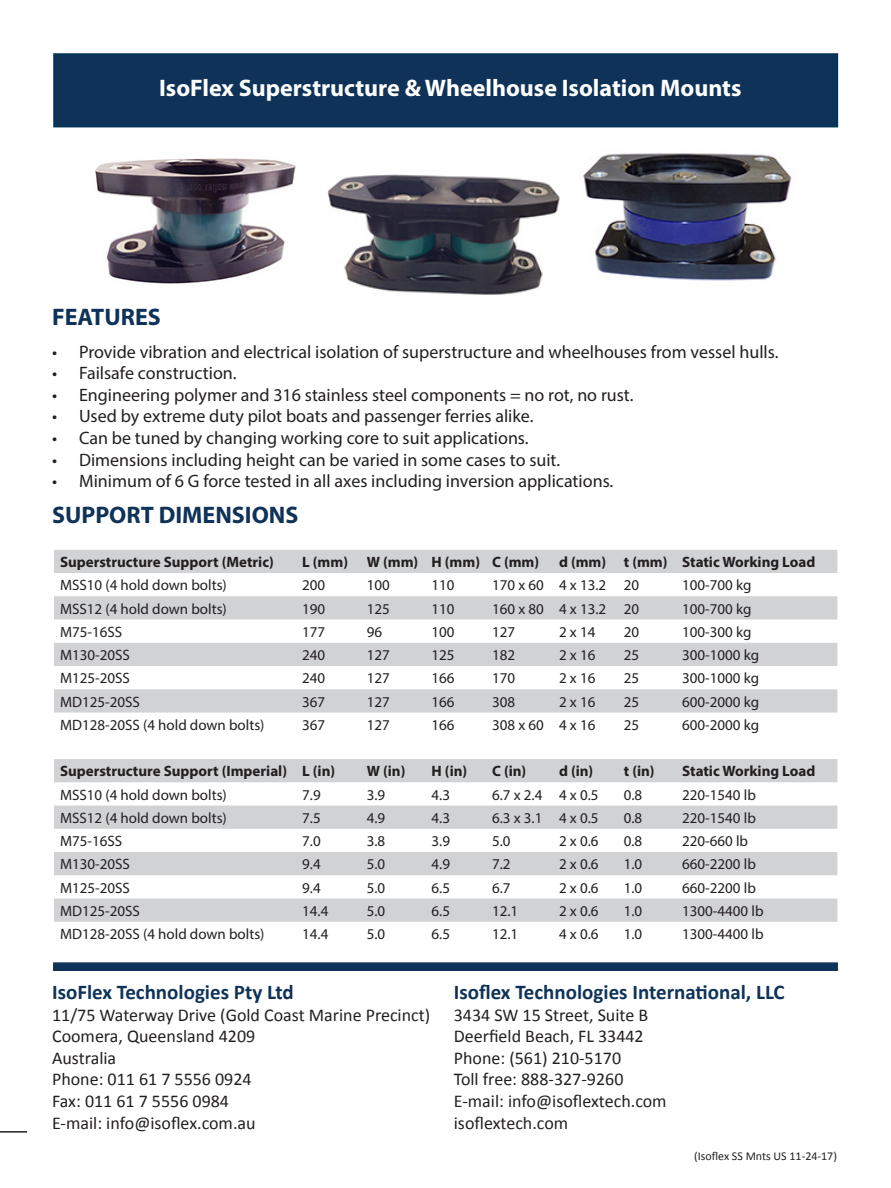
<style>
.page{position:relative;width:891px;height:1188px;background:#fff}
.page>*{position:absolute;margin:0;border:0;box-sizing:border-box;transform-origin:0 0}
.t1{font:700 24px "Myriad Pro";color:#fff}
.t2{font:700 24px "Myriad Pro";color:#0f3358}
.t3{font:700 21px "Calibri";color:#0f3358}
.t4{font:18px "Myriad Pro";color:#231f20}
.t5{font:18px "Calibri";color:#231f20}
.t6{font:15px "Myriad Pro";color:#231f20}
.t7{font:700 15px "Myriad Pro";color:#231f20}
.t8{font:12px "Calibri";color:#231f20}
</style>
<div class="page">
<div style="left:53px;top:53px;width:785px;height:74px;background:#0f3358;border:2px solid #003359"></div>
<svg style="left:54px;top:550px;width:783px;height:372px"></svg>
<div style="left:53px;top:962px;width:785px;height:9px;background:#0f3358;border:2px solid #0f3358"></div>
<img style="left:328px;top:175px;width:232px;height:120px">
<img style="left:95px;top:158px;width:200px;height:126px">
<img style="left:583px;top:153px;width:209px;height:128px">
<hr style="left:0;top:1131px;width:27px;height:2px;background:#231f20">
<p class="t1" style="left:159px;top:72px;width:584px">IsoFlex Superstructure &amp; Wheelhouse Isolation Mounts</p>
<p class="t2" style="left:52px;top:301px;width:110px">FEATURES</p>
<p class="t4" style="left:52px;top:340px;width:728px">• Provide vibration and electrical isolation of superstructure and wheelhouses from vessel hulls.</p>
<p class="t4" style="left:52px;top:362px;width:186px">• Failsafe construction.</p>
<p class="t4" style="left:52px;top:384px;width:583px">• Engineering polymer and 316 stainless steel components = no rot, no rust.</p>
<p class="t4" style="left:52px;top:405px;width:483px">• Used by extreme duty pilot boats and passenger ferries alike.</p>
<p class="t4" style="left:52px;top:427px;width:478px">• Can be tuned by changing working core to suit applications.</p>
<p class="t4" style="left:52px;top:448px;width:510px">• Dimensions including height can be varied in some cases to suit.</p>
<p class="t4" style="left:52px;top:470px;width:563px">• Minimum of 6 G force tested in all axes including inversion applications.</p>
<p class="t2" style="left:52px;top:500px;width:248px">SUPPORT DIMENSIONS</p>
<p class="t7" style="left:60px;top:552px;width:215px">Superstructure Support (Metric)</p>
<p class="t7" style="left:302px;top:552px;width:47px">L (mm)</p>
<p class="t7" style="left:367px;top:552px;width:53px">W (mm)</p>
<p class="t7" style="left:432px;top:552px;width:50px">H (mm)</p>
<p class="t7" style="left:492px;top:552px;width:49px">C (mm)</p>
<p class="t7" style="left:559px;top:552px;width:49px">d (mm)</p>
<p class="t7" style="left:624px;top:552px;width:45px">t (mm)</p>
<p class="t7" style="left:682px;top:552px;width:135px">Static Working Load</p>
<p class="t6" style="left:60px;top:576px;width:168px">MSS10 (4 hold down bolts)</p>
<p class="t6" style="left:302px;top:576px;width:25px">200</p>
<p class="t6" style="left:367px;top:576px;width:25px">100</p>
<p class="t6" style="left:432px;top:576px;width:25px">110</p>
<p class="t6" style="left:492px;top:576px;width:53px">170 x 60</p>
<p class="t6" style="left:559px;top:576px;width:49px">4 x 13.2</p>
<p class="t6" style="left:624px;top:576px;width:17px">20</p>
<p class="t6" style="left:682px;top:576px;width:71px">100-700 kg</p>
<p class="t6" style="left:60px;top:599px;width:168px">MSS12 (4 hold down bolts)</p>
<p class="t6" style="left:302px;top:599px;width:25px">190</p>
<p class="t6" style="left:367px;top:599px;width:25px">125</p>
<p class="t6" style="left:432px;top:599px;width:25px">110</p>
<p class="t6" style="left:492px;top:599px;width:53px">160 x 80</p>
<p class="t6" style="left:559px;top:599px;width:49px">4 x 13.2</p>
<p class="t6" style="left:624px;top:599px;width:17px">20</p>
<p class="t6" style="left:682px;top:599px;width:71px">100-700 kg</p>
<p class="t6" style="left:60px;top:623px;width:64px">M75-16SS</p>
<p class="t6" style="left:302px;top:623px;width:25px">177</p>
<p class="t6" style="left:367px;top:623px;width:17px">96</p>
<p class="t6" style="left:432px;top:623px;width:25px">100</p>
<p class="t6" style="left:492px;top:623px;width:25px">127</p>
<p class="t6" style="left:559px;top:623px;width:38px">2 x 14</p>
<p class="t6" style="left:624px;top:623px;width:17px">20</p>
<p class="t6" style="left:682px;top:623px;width:71px">100-300 kg</p>
<p class="t6" style="left:60px;top:646px;width:71px">M130-20SS</p>
<p class="t6" style="left:302px;top:646px;width:25px">240</p>
<p class="t6" style="left:367px;top:646px;width:25px">127</p>
<p class="t6" style="left:432px;top:646px;width:25px">125</p>
<p class="t6" style="left:492px;top:646px;width:25px">182</p>
<p class="t6" style="left:559px;top:646px;width:38px">2 x 16</p>
<p class="t6" style="left:624px;top:646px;width:17px">25</p>
<p class="t6" style="left:682px;top:646px;width:79px">300-1000 kg</p>
<p class="t6" style="left:60px;top:669px;width:71px">M125-20SS</p>
<p class="t6" style="left:302px;top:669px;width:25px">240</p>
<p class="t6" style="left:367px;top:669px;width:25px">127</p>
<p class="t6" style="left:432px;top:669px;width:25px">166</p>
<p class="t6" style="left:492px;top:669px;width:25px">170</p>
<p class="t6" style="left:559px;top:669px;width:38px">2 x 16</p>
<p class="t6" style="left:624px;top:669px;width:17px">25</p>
<p class="t6" style="left:682px;top:669px;width:79px">300-1000 kg</p>
<p class="t6" style="left:60px;top:692px;width:81px">MD125-20SS</p>
<p class="t6" style="left:302px;top:692px;width:25px">367</p>
<p class="t6" style="left:367px;top:692px;width:25px">127</p>
<p class="t6" style="left:432px;top:692px;width:25px">166</p>
<p class="t6" style="left:492px;top:692px;width:25px">308</p>
<p class="t6" style="left:559px;top:692px;width:38px">2 x 16</p>
<p class="t6" style="left:624px;top:692px;width:17px">25</p>
<p class="t6" style="left:682px;top:692px;width:79px">600-2000 kg</p>
<p class="t6" style="left:60px;top:716px;width:206px">MD128-20SS (4 hold down bolts)</p>
<p class="t6" style="left:302px;top:716px;width:25px">367</p>
<p class="t6" style="left:367px;top:716px;width:25px">127</p>
<p class="t6" style="left:432px;top:716px;width:25px">166</p>
<p class="t6" style="left:492px;top:716px;width:53px">308 x 60</p>
<p class="t6" style="left:559px;top:716px;width:38px">4 x 16</p>
<p class="t6" style="left:624px;top:716px;width:17px">25</p>
<p class="t6" style="left:682px;top:716px;width:79px">600-2000 kg</p>
<p class="t7" style="left:60px;top:761px;width:229px">Superstructure Support (Imperial)</p>
<p class="t7" style="left:302px;top:761px;width:35px">L (in)</p>
<p class="t7" style="left:367px;top:761px;width:40px">W (in)</p>
<p class="t7" style="left:432px;top:761px;width:37px">H (in)</p>
<p class="t7" style="left:492px;top:761px;width:36px">C (in)</p>
<p class="t7" style="left:559px;top:761px;width:36px">d (in)</p>
<p class="t7" style="left:624px;top:761px;width:32px">t (in)</p>
<p class="t7" style="left:682px;top:761px;width:135px">Static Working Load</p>
<p class="t6" style="left:60px;top:785px;width:168px">MSS10 (4 hold down bolts)</p>
<p class="t6" style="left:302px;top:785px;width:20px">7.9</p>
<p class="t6" style="left:367px;top:785px;width:20px">3.9</p>
<p class="t6" style="left:432px;top:785px;width:20px">4.3</p>
<p class="t6" style="left:492px;top:785px;width:52px">6.7 x 2.4</p>
<p class="t6" style="left:559px;top:785px;width:41px">4 x 0.5</p>
<p class="t6" style="left:624px;top:785px;width:20px">0.8</p>
<p class="t6" style="left:682px;top:785px;width:75px">220-1540 lb</p>
<p class="t6" style="left:60px;top:809px;width:168px">MSS12 (4 hold down bolts)</p>
<p class="t6" style="left:302px;top:809px;width:20px">7.5</p>
<p class="t6" style="left:367px;top:809px;width:20px">4.9</p>
<p class="t6" style="left:432px;top:809px;width:20px">4.3</p>
<p class="t6" style="left:492px;top:809px;width:52px">6.3 x 3.1</p>
<p class="t6" style="left:559px;top:809px;width:41px">4 x 0.5</p>
<p class="t6" style="left:624px;top:809px;width:20px">0.8</p>
<p class="t6" style="left:682px;top:809px;width:75px">220-1540 lb</p>
<p class="t6" style="left:60px;top:832px;width:64px">M75-16SS</p>
<p class="t6" style="left:302px;top:832px;width:20px">7.0</p>
<p class="t6" style="left:367px;top:832px;width:20px">3.8</p>
<p class="t6" style="left:432px;top:832px;width:20px">3.9</p>
<p class="t6" style="left:492px;top:832px;width:20px">5.0</p>
<p class="t6" style="left:559px;top:832px;width:41px">2 x 0.6</p>
<p class="t6" style="left:624px;top:832px;width:20px">0.8</p>
<p class="t6" style="left:682px;top:832px;width:68px">220-660 lb</p>
<p class="t6" style="left:60px;top:855px;width:71px">M130-20SS</p>
<p class="t6" style="left:302px;top:855px;width:20px">9.4</p>
<p class="t6" style="left:367px;top:855px;width:20px">5.0</p>
<p class="t6" style="left:432px;top:855px;width:20px">4.9</p>
<p class="t6" style="left:492px;top:855px;width:20px">7.2</p>
<p class="t6" style="left:559px;top:855px;width:41px">2 x 0.6</p>
<p class="t6" style="left:624px;top:855px;width:20px">1.0</p>
<p class="t6" style="left:682px;top:855px;width:75px">660-2200 lb</p>
<p class="t6" style="left:60px;top:878px;width:71px">M125-20SS</p>
<p class="t6" style="left:302px;top:878px;width:20px">9.4</p>
<p class="t6" style="left:367px;top:878px;width:20px">5.0</p>
<p class="t6" style="left:432px;top:878px;width:20px">6.5</p>
<p class="t6" style="left:492px;top:878px;width:20px">6.7</p>
<p class="t6" style="left:559px;top:878px;width:41px">2 x 0.6</p>
<p class="t6" style="left:624px;top:878px;width:20px">1.0</p>
<p class="t6" style="left:682px;top:878px;width:75px">660-2200 lb</p>
<p class="t6" style="left:60px;top:902px;width:81px">MD125-20SS</p>
<p class="t6" style="left:302px;top:902px;width:28px">14.4</p>
<p class="t6" style="left:367px;top:902px;width:20px">5.0</p>
<p class="t6" style="left:432px;top:902px;width:20px">6.5</p>
<p class="t6" style="left:492px;top:902px;width:28px">12.1</p>
<p class="t6" style="left:559px;top:902px;width:41px">2 x 0.6</p>
<p class="t6" style="left:624px;top:902px;width:20px">1.0</p>
<p class="t6" style="left:682px;top:902px;width:83px">1300-4400 lb</p>
<p class="t6" style="left:60px;top:925px;width:206px">MD128-20SS (4 hold down bolts)</p>
<p class="t6" style="left:302px;top:925px;width:28px">14.4</p>
<p class="t6" style="left:367px;top:925px;width:20px">5.0</p>
<p class="t6" style="left:432px;top:925px;width:20px">6.5</p>
<p class="t6" style="left:492px;top:925px;width:28px">12.1</p>
<p class="t6" style="left:559px;top:925px;width:41px">4 x 0.6</p>
<p class="t6" style="left:624px;top:925px;width:20px">1.0</p>
<p class="t6" style="left:682px;top:925px;width:83px">1300-4400 lb</p>
<p class="t3" style="left:52px;top:979px;width:243px">IsoFlex Technologies Pty Ltd</p>
<p class="t5" style="left:52px;top:1003px;width:380px">11/75 Waterway Drive (Gold Coast Marine Precinct)</p>
<p class="t5" style="left:52px;top:1025px;width:205px">Coomera, Queensland 4209</p>
<p class="t5" style="left:52px;top:1046px;width:66px">Australia</p>
<p class="t5" style="left:52px;top:1068px;width:201px">Phone: 011 61 7 5556 0924</p>
<p class="t5" style="left:52px;top:1090px;width:178px">Fax: 011 61 7 5556 0984</p>
<p class="t5" style="left:52px;top:1111px;width:205px">E-mail: info@isoflex.com.au</p>
<p class="t3" style="left:454px;top:979px;width:332px">Isoflex Technologies International, LLC</p>
<p class="t5" style="left:454px;top:1003px;width:196px">3434 SW 15 Street, Suite B</p>
<p class="t5" style="left:454px;top:1025px;width:191px">Deerfield Beach, FL 33442</p>
<p class="t5" style="left:454px;top:1046px;width:169px">Phone: (561) 210-5170</p>
<p class="t5" style="left:454px;top:1068px;width:171px">Toll free: 888-327-9260</p>
<p class="t5" style="left:454px;top:1090px;width:214px">E-mail: info@isoflextech.com</p>
<p class="t5" style="left:454px;top:1111px;width:116px">isoflextech.com</p>
<p class="t8" style="left:694px;top:1149px;width:144px">(Isoflex SS Mnts US 11-24-17)</p>
</div>
